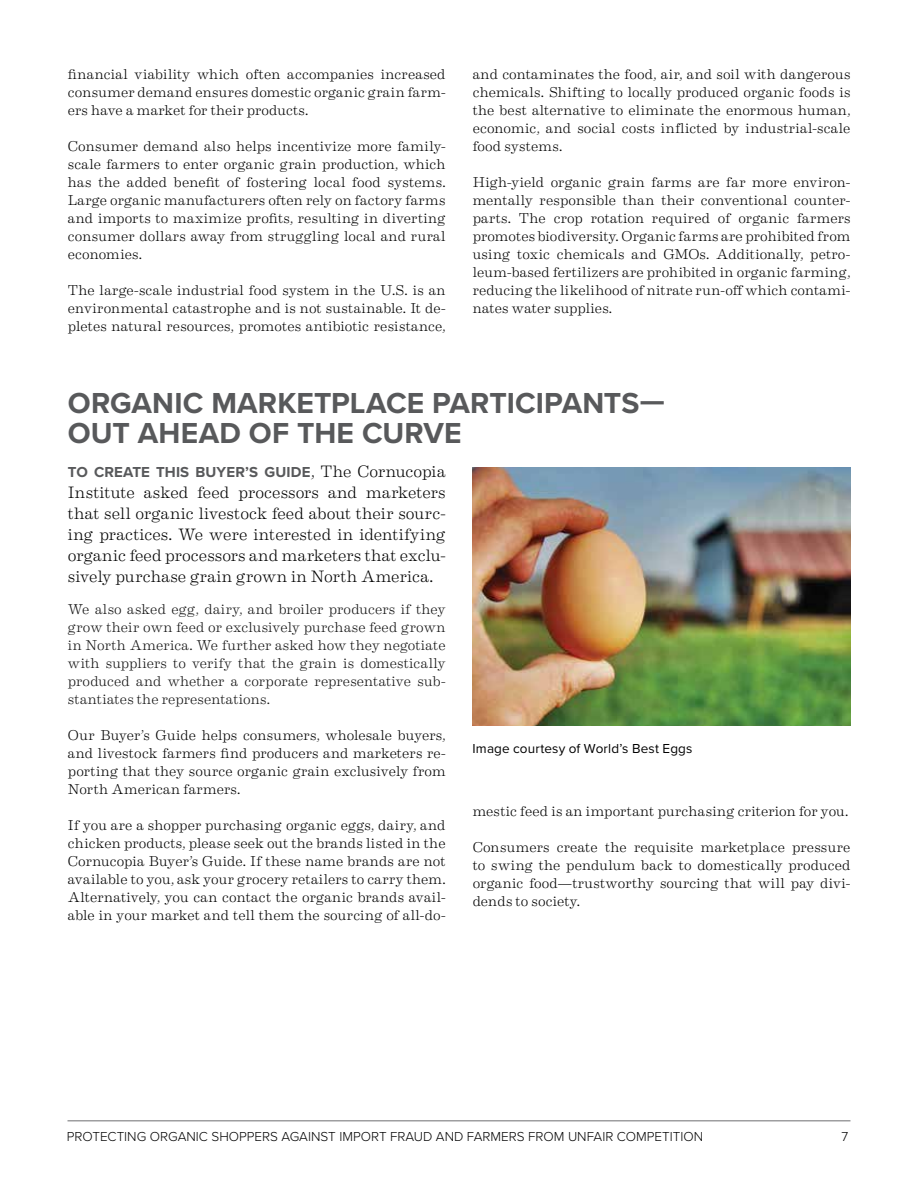
<style>
.page{position:relative;width:918px;height:1188px;background:#fff}
.page>*{position:absolute;margin:0;border:0;box-sizing:border-box;transform-origin:0 0}
.t1{font:700 30px/30px "Proxima Nova";letter-spacing:.005em;color:#58595b}
.t2{font:300 16.5px/21px "Eames Century Modern";letter-spacing:.005em;color:#000;text-align:justify}
.t3{font:700 15px "Proxima Nova";letter-spacing:.01em;color:#58595b}
.t4{font:300 14.25px/18px "Eames Century Modern";letter-spacing:.01em;color:#000;text-align:justify}
.t5{font:300 14.25px/18px "Eames Century Modern";letter-spacing:.005em;color:#111;text-align:justify}
.t6{font:300 13.5px "Proxima Nova";color:#000}
.t7{font:13.5px "Proxima Nova";letter-spacing:.015em;color:#000}
.s1{font-family:"Eames Century Modern";font-weight:300;font-size:16.5px;color:#000}
</style>
<div class="page">
<hr style="left:68px;top:1121px;width:782px;height:1px;background:#6d6e71">
<img style="left:472px;top:467px;width:378px;height:259px">
<p class="t4" style="left:68px;top:64px;width:379px">financial viability which often accompanies increased consumer demand ensures domestic organic grain farm&shy;ers have a market for their products.</p>
<p class="t4" style="left:68px;top:136px;width:379px">Consumer demand also helps incentivize more family&shy;scale farmers to enter organic grain production, which has the added benefit of fostering local food systems.<br>Large organic manufacturers often rely on factory farms and imports to maximize profits, resulting in diverting consumer dollars away from struggling local and rural economies.</p>
<p class="t4" style="left:68px;top:280px;width:379px">The large-scale industrial food system in the U.S. is an environmental catastrophe and is not sustainable. It de&shy;pletes natural resources, promotes antibiotic resistance,</p>
<p class="t4" style="left:473px;top:64px;width:379px">and contaminates the food, air, and soil with dangerous chemicals. Shifting to locally produced organic foods is the best alternative to eliminate the enormous human, economic, and social costs inflicted by industrial-scale food systems.</p>
<p class="t4" style="left:473px;top:172px;width:379px">High-yield organic grain farms are far more environ&shy;mentally responsible than their conventional counter&shy;parts. The crop rotation required of organic farmers promotes biodiversity. Organic farms are prohibited from using toxic chemicals and GMOs. Additionally, petro&shy;leum-based fertilizers are prohibited in organic farming, reducing the likelihood of nitrate run-off which contami&shy;nates water supplies.</p>
<h1 class="t1" style="left:68px;top:387px;width:598px">ORGANIC MARKETPLACE PARTICIPANTS—<br>OUT AHEAD OF THE CURVE</h1>
<p class="t3" style="left:68px;top:461px;width:379px">TO CREATE THIS BUYER’S GUIDE<span class="s1">, The Cornucopia</span></p>
<p class="t2" style="left:68px;top:481px;width:379px">Institute asked feed processors and marketers that sell organic livestock feed about their sourc&shy;ing practices. We were interested in identifying organic feed processors and marketers that exclu&shy;sively purchase grain grown in North America.</p>
<p class="t5" style="left:68px;top:599px;width:379px">We also asked egg, dairy, and broiler producers if they grow their own feed or exclusively purchase feed grown in North America. We further asked how they negotiate with suppliers to verify that the grain is domestically produced and whether a corporate representative sub&shy;stantiates the representations.</p>
<p class="t4" style="left:68px;top:725px;width:379px">Our Buyer’s Guide helps consumers, wholesale buyers, and livestock farmers find producers and marketers re&shy;porting that they source organic grain exclusively from North American farmers.</p>
<p class="t4" style="left:68px;top:815px;width:379px">If you are a shopper purchasing organic eggs, dairy, and chicken products, please seek out the brands listed in the Cornucopia Buyer’s Guide. If these name brands are not available to you, ask your grocery retailers to carry them.<br>Alternatively, you can contact the organic brands avail&shy;able in your market and tell them the sourcing of all-do-</p>
<p class="t7" style="left:472px;top:739px;width:222px">Image courtesy of World’s Best Eggs</p>
<p class="t4" style="left:473px;top:802px;width:377px">mestic feed is an important purchasing criterion for you.</p>
<p class="t4" style="left:473px;top:838px;width:379px">Consumers create the requisite marketplace pressure to swing the pendulum back to domestically produced organic food—trustworthy sourcing that will pay divi&shy;dends to society.</p>
<p class="t6" style="left:67px;top:1126px;width:638px">PROTECTING ORGANIC SHOPPERS AGAINST IMPORT FRAUD AND FARMERS FROM UNFAIR COMPETITION</p>
<p class="t6" style="left:841px;top:1126px;width:8px">7</p>
</div>
